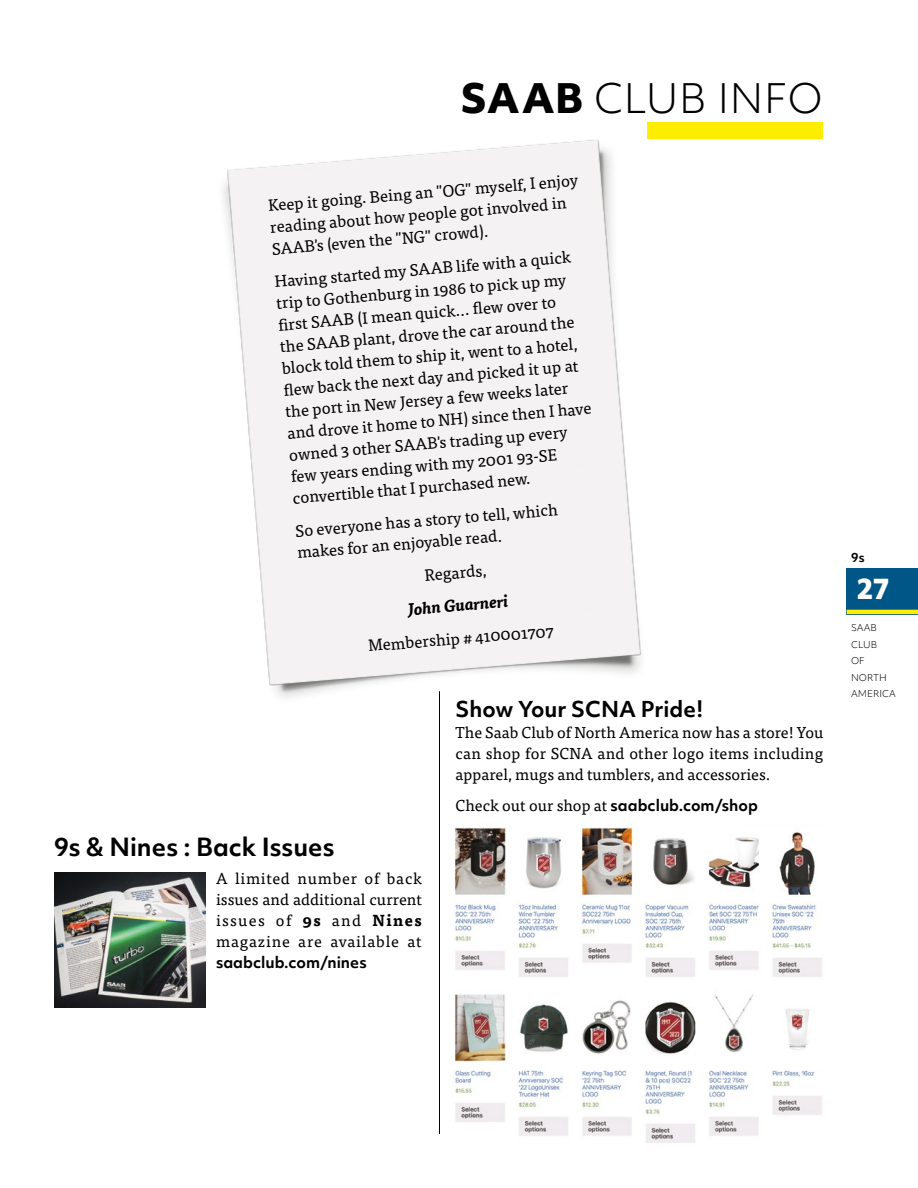
<style>
.page{position:relative;width:918px;height:1188px;background:#fff}
.page>*{position:absolute;margin:0;border:0;box-sizing:border-box;transform-origin:0 0}
.t1{font:300 39px "Objektiv Mk 2";color:#000}
.t2{font:800 27px "Objektiv Mk 2";color:#fff}
.t3{font:700 24px "Objektiv Mk 2";color:#000}
.t4{font:700 21px "Objektiv Mk 2";color:#000}
.t5{font:16.35px/21.8px "Tisa Pro";color:#000}
.t6{font:italic 700 16.35px "Tisa Pro";color:#000}
.t7{font:15.75px/21px "Tisa Pro";letter-spacing:.005em;color:#000;text-align:justify}
.t8{font:700 15px "Objektiv Mk 2";color:#000}
.t9{font:700 12px "Objektiv Mk 2";color:#000}
.t10{font:300 9px/16.5px "Objektiv Mk 2";color:#000}
.s1{font-weight:800}
.s2{font-weight:700}
.s3{font-family:"Objektiv Mk 2";font-weight:700;font-size:15px}
</style>
<div class="page">
<div style="left:647px;top:122px;width:176px;height:16px;background:#ffed00"></div>
<hr style="left:439px;top:691px;width:1px;height:443px;background:#000">
<img style="left:55px;top:873px;width:150px;height:134px">
<img style="left:454px;top:827px;width:368px;height:316px">
<img style="left:223px;top:138px;width:452px;height:560px">
<div style="left:847px;top:568px;width:71px;height:46px;background:#005787"></div>
<hr style="left:847px;top:610px;width:71px;height:4px;background:#ffed00">
<h1 class="t1" style="left:461px;top:71px;width:363px"><span class="s1">SAAB</span> CLUB INFO</h1>
<p class="t5" style="left:267px;top:194px;width:312px;rotate:-5deg">Keep it going. Being an "OG" myself, I enjoy reading about how people got involved in<br>SAAB's (even the "NG" crowd).</p>
<p class="t5" style="left:273px;top:271px;width:307px;rotate:-5deg">Having started my SAAB life with a quick trip to Gothenburg in 1986 to pick up my<br>fi rst SAAB (I mean quick... fl ew over to the SAAB plant, drove the car around the block told them to ship it, went to a hotel,<br>fl ew back the next day and picked it up at the port in New Jersey a few weeks later and drove it home to NH) since then I have owned 3 other SAAB's trading up every few years ending with my 2001 93-SE convertible that I purchased new.</p>
<p class="t5" style="left:294px;top:520px;width:265px;rotate:-5deg">So everyone has a story to tell, which makes for an enjoyable read.</p>
<p class="t5" style="left:424px;top:563px;width:63px;rotate:-5deg">Regards,</p>
<p class="t6" style="left:407px;top:596px;width:102px;rotate:-5deg">John Guarneri</p>
<p class="t5" style="left:367px;top:634px;width:188px;rotate:-5deg">Membership # 410001707</p>
<h3 class="t3" style="left:54px;top:830px;width:282px">9s &amp; Nines : Back Issues</h3>
<p class="t7" style="left:216px;top:867px;width:208px">A limited number of back issues and additional current issues of <span class="s2">9s</span> and <span class="s2">Nines </span>magazine are available at</p>
<p class="t8" style="left:216px;top:952px;width:152px">saabclub.com/nines</p>
<p class="t4" style="left:456px;top:694px;width:249px">Show Your SCNA Pride!</p>
<p class="t7" style="left:456px;top:721px;width:369px">The Saab Club of North America now has a store! You can shop for SCNA and other logo items including apparel, mugs and tumblers, and accessories.</p>
<p class="t7" style="left:456px;top:794px;width:304px">Check out our shop at <span class="s3">saabclub.com/shop</span></p>
<p class="t9" style="left:851px;top:549px;width:15px">9s</p>
<h2 class="t2" style="left:856px;top:570px;width:35px">27</h2>
<p class="t10" style="left:851px;top:620px;width:46px">SAAB<br>CLUB<br>OF<br>NORTH<br>AMERICA</p>
</div>
